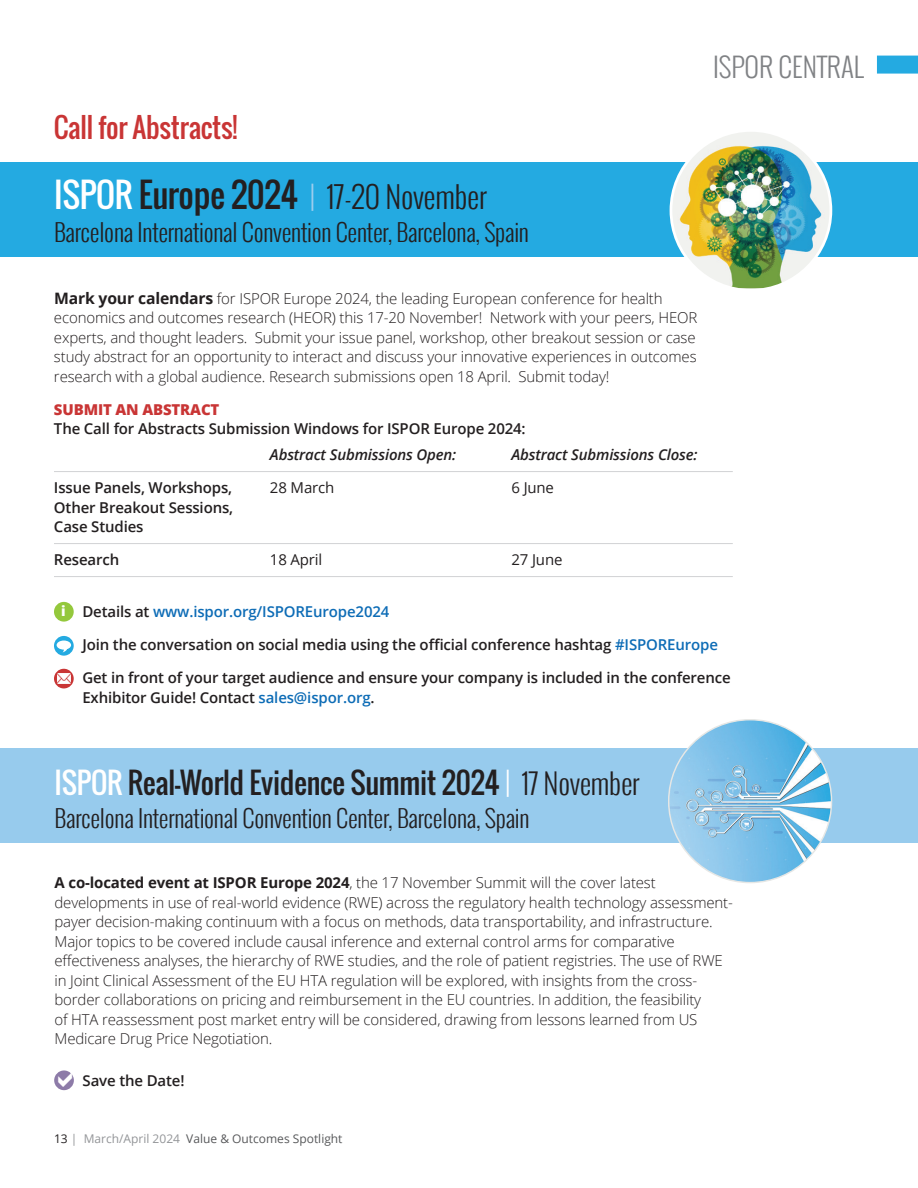
<style>
.page{position:relative;width:918px;height:1188px;background:#fff}
.page>*{position:absolute;margin:0;border:0;box-sizing:border-box;transform-origin:0 0}
.t1{font:300 30px "Oswald";letter-spacing:-.01em;color:#231f20}
.t2{font:28.5px "Oswald";letter-spacing:-.01em;color:#231f20}
.t3{font:27px "Oswald";letter-spacing:-.01em;color:#c93535}
.t4{font:300 27px "Oswald";color:#808285}
.t5{font:300 24px "Oswald";letter-spacing:-.01em;color:#231f20}
.t6{font:300 15px/19.5px "Open Sans";letter-spacing:-.01em;color:#231f20}
.t7{font:600 15px/19.5px "Open Sans";letter-spacing:-.01em;color:#231f20}
.t8{font:italic 600 15px "Open Sans";letter-spacing:-.01em;color:#231f20}
.t9{font:600 15px "Open Sans";letter-spacing:-.01em;color:#0d6cb6}
.t10{font:15px "Open Sans";letter-spacing:-.01em;color:#231f20}
.t11{font:800 15px "Open Sans";letter-spacing:-.01em;color:#c93535}
.t12{font:12px "Open Sans";color:#57585a}
.s1{font-weight:400;font-size:33px;color:#fff}
.s2{font-weight:400;font-size:33px}
.s3{color:#9eceee}
.s4{font-weight:700;font-size:15.75px}
.s5{font-weight:800;font-size:13.8px;color:#fff}
.s6{color:#231f20}
.s7{color:#0d6cb6}
.s8{color:#fff}
.s9{font-weight:300;font-size:30px;color:#fff}
.s10{font-weight:300}
.s11{font-weight:700}
.s12{color:#939598}
</style>
<div class="page">
<div style="left:877px;top:56px;width:41px;height:18px;background:#24aae1"></div>
<div style="left:0;top:162px;width:918px;height:95px;background:#24aae1"></div>
<img style="left:671px;top:130px;width:160px;height:160px;border-radius:80px">
<div style="left:670px;top:129px;width:162px;height:163px;border:3px solid #fff;border-radius:50%"></div>
<hr style="left:54px;top:471px;width:679px;height:1px;background:#d1d2d4">
<hr style="left:54px;top:543px;width:679px;height:1px;background:#d1d2d4">
<hr style="left:54px;top:576px;width:679px;height:1px;background:#d1d2d4">
<div style="left:54px;top:602px;width:20px;height:20px;background:#94c83c;border-radius:50%"></div>
<svg style="left:54px;top:636px;width:20px;height:20px"></svg>
<div style="left:57px;top:641px;width:14px;height:9px;background:#fff;border-radius:50%"></div>
<svg style="left:62px;top:649px;width:6px;height:4px"></svg>
<svg style="left:54px;top:669px;width:20px;height:19px"></svg>
<svg style="left:57px;top:674px;width:13px;height:9px"></svg>
<div style="left:0;top:748px;width:918px;height:95px;background:#97cbed"></div>
<svg style="left:54px;top:1070px;width:20px;height:20px"></svg>
<img style="left:669px;top:720px;width:163px;height:163px;border-radius:81px">
<svg style="left:59px;top:1072px;width:13px;height:15px"></svg>
<h3 class="t3" style="left:54px;top:107px;width:185px">Call for Abstracts!</h3>
<h1 class="t1" style="left:54px;top:175px;width:434px"><span class="s1">ISPOR</span> <span class="s2">Europe 2024</span> <span class="s3">|</span> 17-20 November</h1>
<h3 class="t5" style="left:54px;top:215px;width:477px">Barcelona International Convention Center, Barcelona, Spain</h3>
<h3 class="t4" style="left:713px;top:47px;width:152px">ISPOR CENTRAL</h3>
<p class="t6" style="left:54px;top:288px;width:645px"><span class="s4">Mark your calendars</span> for ISPOR Europe 2024, the leading European conference for health economics and outcomes research (HEOR) this 17-20 November! Network with your peers, HEOR experts, and thought leaders. Submit your issue panel, workshop, other breakout session or case study abstract for an opportunity to interact and discuss your innovative experiences in outcomes research with a global audience. Research submissions open 18 April. Submit today!</p>
<p class="t11" style="left:54px;top:398px;width:167px">SUBMIT AN ABSTRACT</p>
<p class="t7" style="left:54px;top:419px;width:473px">The Call for Abstracts Submission Windows for ISPOR Europe 2024:</p>
<p class="t8" style="left:270px;top:445px;width:188px">Abstract Submissions Open:</p>
<p class="t8" style="left:511px;top:445px;width:188px">Abstract Submissions Close:</p>
<p class="t7" style="left:54px;top:478px;width:180px">Issue Panels, Workshops,</p>
<p class="t10" style="left:270px;top:478px;width:66px">28 March</p>
<p class="t10" style="left:511px;top:478px;width:44px">6 June</p>
<p class="t7" style="left:54px;top:497px;width:181px">Other Breakout Sessions,<br>Case Studies</p>
<p class="t7" style="left:54px;top:550px;width:67px">Research</p>
<p class="t10" style="left:270px;top:550px;width:54px">18 April</p>
<p class="t10" style="left:511px;top:550px;width:52px">27 June</p>
<p class="t9" style="left:61px;top:602px;width:330px"><span class="s5">i</span> <span class="s6">Details at</span> www.ispor.org/ISPOREurope2024</p>
<p class="t7" style="left:82px;top:635px;width:637px">Join the conversation on social media using the official conference hashtag <span class="s7">#ISPOREurope</span></p>
<p class="t7" style="left:82px;top:668px;width:650px">Get in front of your target audience and ensure your company is included in the conference<br>Exhibitor Guide! Contact <span class="s7">sales@ispor.org</span>.</p>
<h2 class="t2" style="left:55px;top:762px;width:587px"><span class="s8">ISPOR</span> Real-World Evidence Summit 2024 <span class="s9">|</span> <span class="s10">17 November</span></h2>
<h3 class="t5" style="left:55px;top:801px;width:477px">Barcelona International Convention Center, Barcelona, Spain</h3>
<p class="t6" style="left:55px;top:873px;width:680px"><span class="s11">A co-located event at ISPOR Europe 2024</span>, the 17 November Summit will the cover latest developments in use of real-world evidence (RWE) across the regulatory health technology assessment&shy;payer decision-making continuum with a focus on methods, data transportability, and infrastructure.<br>Major topics to be covered include causal inference and external control arms for comparative effectiveness analyses, the hierarchy of RWE studies, and the role of patient registries. The use of RWE in Joint Clinical Assessment of the EU HTA regulation will be explored, with insights from the cross&shy;border collaborations on pricing and reimbursement in the EU countries. In addition, the feasibility<br>of HTA reassessment post market entry will be considered, drawing from lessons learned from US Medicare Drug Price Negotiation.</p>
<p class="t7" style="left:83px;top:1070px;width:103px">Save the Date!</p>
<p class="t12" style="left:54px;top:1131px;width:290px"><span class="s6">13</span> <span class="s12">| March/April 2024</span> Value &amp; Outcomes Spotlight</p>
</div>
